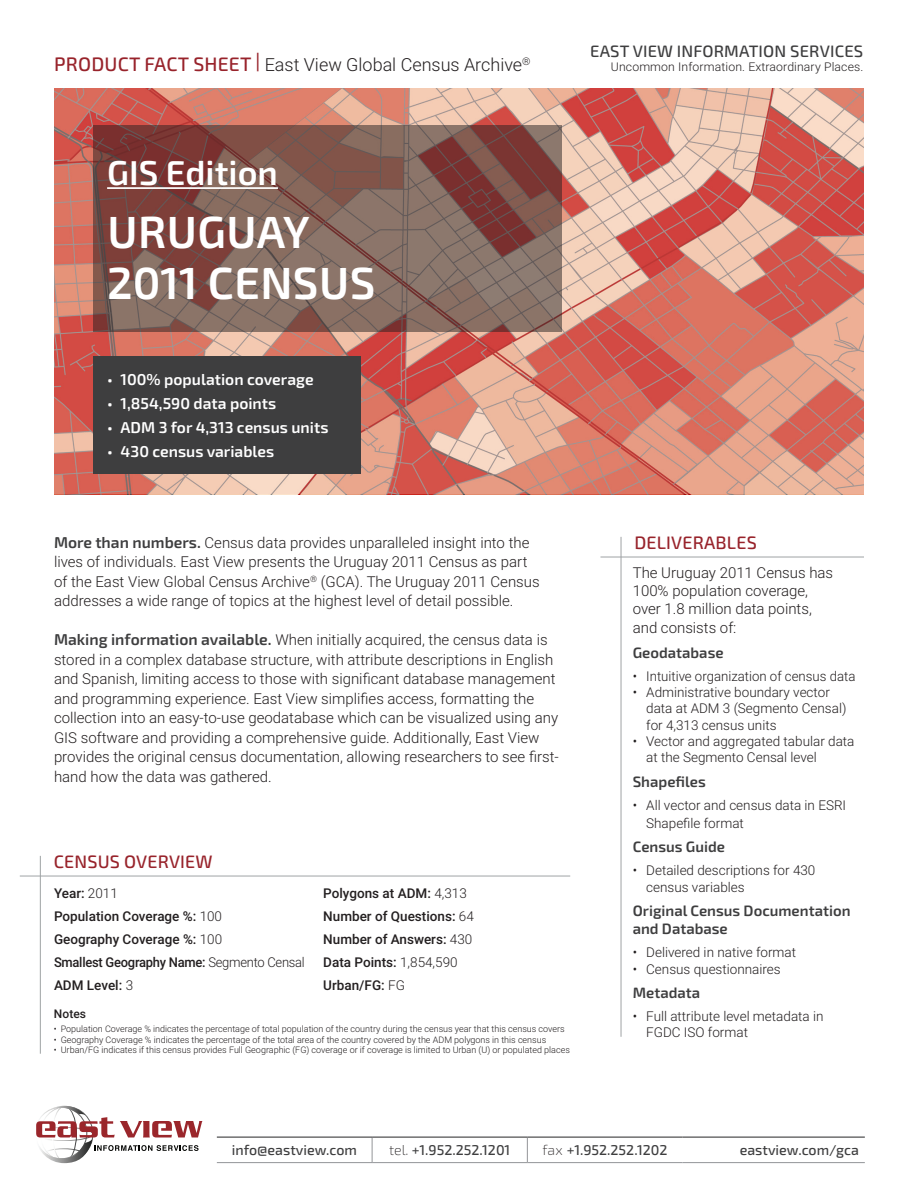
<style>
.page{position:relative;width:918px;height:1188px;background:#fff}
.page>*{position:absolute;margin:0;border:0;box-sizing:border-box;transform-origin:0 0}
.t1{font:600 45px/51px "Exo 2.0";letter-spacing:.01em;color:#fff}
.t2{font:600 34.5px "Exo 2.0";color:#fff}
.t3{font:300 18px "Roboto";color:#231f20}
.t4{font:500 18px "Exo 2.0";letter-spacing:.01em;color:#98232b}
.t5{font:500 16.5px "Exo 2.0";letter-spacing:.01em;color:#3e3e3f}
.t6{font:600 15.75px "Exo 2.0";color:#fff}
.t7{font:300 15px/19.5px "Roboto";color:#231f20}
.t8{font:600 15px/18px "Exo 2.0";color:#3e3e3f}
.t9{font:500 14.25px "Exo 2.0";color:#3e3e3f}
.t10{font:300 13.5px/16.2px "Roboto";color:#231f20}
.t11{font:500 13.5px "Roboto";color:#231f20}
.t12{font:500 13.5px "Roboto";letter-spacing:-.02em;color:#231f20;scale:.96 1}
.t13{font:300 12px "Roboto";letter-spacing:.01em;color:#231f20}
.t14{font:500 12px "Roboto";color:#231f20}
.t15{font:300 9px "Roboto";color:#231f20}
.s1{font-family:"Exo 2.0";font-weight:500;font-size:19.5px;color:#98232b}
.s2{font-family:"Exo 2.0";font-weight:600;font-size:15.75px;color:#3e3e3f}
.s3{font-weight:300}
.s4{font-weight:200;color:#231f20}
</style>
<div class="page">
<svg style="left:54px;top:88px;width:810px;height:406px;background:#db8878"></svg>
<hr style="left:621px;top:537px;width:1px;height:500px;background:#9fa3a5">
<hr style="left:600px;top:557px;width:264px;height:1px;background:#9fa3a5">
<hr style="left:40px;top:856px;width:1px;height:198px;background:#9fa3a5">
<hr style="left:20px;top:876px;width:550px;height:1px;background:#9fa3a5">
<div style="left:94px;top:356px;width:267px;height:118px;background:#3e3e3f"></div>
<svg style="left:94px;top:126px;width:468px;height:206px;background:#815c54"></svg>
<hr style="left:107px;top:187px;width:171px;height:2px;background:#fff">
<svg style="left:372px;top:1138px;width:1px;height:24px"></svg>
<svg style="left:527px;top:1138px;width:1px;height:24px"></svg>
<hr style="left:217px;top:1162px;width:155px;height:1px;background:#939598">
<hr style="left:372px;top:1162px;width:155px;height:1px;background:#939598">
<hr style="left:527px;top:1162px;width:156px;height:1px;background:#939598">
<hr style="left:683px;top:1162px;width:182px;height:1px;background:#939598">
<hr style="left:217px;top:1137px;width:155px;height:1px;background:#3e3e3f">
<hr style="left:372px;top:1137px;width:155px;height:1px;background:#3e3e3f">
<hr style="left:527px;top:1137px;width:156px;height:1px;background:#3e3e3f">
<hr style="left:683px;top:1137px;width:182px;height:1px;background:#3e3e3f">
<svg style="left:36px;top:1106px;width:167px;height:57px"></svg>
<p class="t3" style="left:54px;top:52px;width:478px"><span class="s1">PRODUCT FACT SHEET </span><sup>|</sup> East View Global Census Archive<sup>®</sup></p>
<p class="t5" style="left:590px;top:42px;width:275px">EAST VIEW INFORMATION SERVICES</p>
<p class="t13" style="left:611px;top:59px;width:254px">Uncommon Information. Extraordinary Places.</p>
<p class="t2" style="left:107px;top:152px;width:172px">GIS Edition</p>
<p class="t1" style="left:107px;top:207px;width:270px">URUGUAY<br>2011 CENSUS</p>
<p class="t6" style="left:107px;top:370px;width:208px">• 100% population coverage</p>
<p class="t6" style="left:107px;top:394px;width:171px">• 1,854,590 data points</p>
<p class="t6" style="left:107px;top:418px;width:223px">• ADM 3 for 4,313 census units</p>
<p class="t6" style="left:107px;top:442px;width:169px">• 430 census variables</p>
<p class="t7" style="left:54px;top:532px;width:487px"><span class="s2">More than numbers.</span> Census data provides unparalleled insight into the lives of individuals. East View presents the Uruguay 2011 Census as part of the East View Global Census Archive<sup>®</sup> (GCA). The Uruguay 2011 Census addresses a wide range of topics at the highest level of detail possible.</p>
<p class="t7" style="left:54px;top:630px;width:506px"><span class="s2">Making information available.</span> When initially acquired, the census data is stored in a complex database structure, with attribute descriptions in English and Spanish, limiting access to those with significant database management and programming experience. East View simplifies access, formatting the collection into an easy-to-use geodatabase which can be visualized using any GIS software and providing a comprehensive guide. Additionally, East View provides the original census documentation, allowing researchers to see first&shy;hand how the data was gathered.</p>
<p class="t4" style="left:54px;top:851px;width:160px">CENSUS OVERVIEW</p>
<p class="t11" style="left:54px;top:884px;width:65px">Year: <span class="s3">2011</span></p>
<p class="t11" style="left:54px;top:907px;width:170px">Population Coverage %: <span class="s3">100</span></p>
<p class="t11" style="left:54px;top:930px;width:170px">Geography Coverage %: <span class="s3">100</span></p>
<p class="t12" style="left:54px;top:953px;width:263px">Smallest Geography Name: <span class="s3">Segmento Censal</span></p>
<p class="t11" style="left:54px;top:976px;width:81px">ADM Level: <span class="s3">3</span></p>
<p class="t11" style="left:323px;top:884px;width:145px">Polygons at ADM: <span class="s3">4,313</span></p>
<p class="t11" style="left:323px;top:907px;width:152px">Number of Questions: <span class="s3">64</span></p>
<p class="t11" style="left:323px;top:930px;width:151px">Number of Answers: <span class="s3">430</span></p>
<p class="t11" style="left:323px;top:953px;width:136px">Data Points: <span class="s3">1,854,590</span></p>
<p class="t11" style="left:323px;top:976px;width:83px">Urban/FG: <span class="s3">FG</span></p>
<p class="t14" style="left:54px;top:1006px;width:33px">Notes</p>
<p class="t15" style="left:54px;top:1022px;width:512px">• Population Coverage % indicates the percentage of total population of the country during the census year that this census covers</p>
<p class="t15" style="left:54px;top:1033px;width:494px">• Geography Coverage % indicates the percentage of the total area of the country covered by the ADM polygons in this census</p>
<p class="t15" style="left:54px;top:1044px;width:517px">• Urban/FG indicates if this census provides Full Geographic (FG) coverage or if coverage is limited to Urban (U) or populated places</p>
<p class="t4" style="left:634px;top:532px;width:124px">DELIVERABLES</p>
<p class="t7" style="left:633px;top:563px;width:202px;line-height:18.3px">The Uruguay 2011 Census has<br>100% population coverage, over 1.8 million data points, and consists of:</p>
<p class="t8" style="left:633px;top:644px;width:92px">Geodatabase</p>
<p class="t10" style="left:633px;top:668px;width:224px">• Intuitive organization of census data</p>
<p class="t10" style="left:646px;top:684px;width:202px;text-indent:-14px">• Administrative boundary vector data at ADM 3 (Segmento Censal) for 4,313 census units</p>
<p class="t10" style="left:646px;top:732px;width:210px;text-indent:-14px">• Vector and aggregated tabular data at the Segmento Censal level</p>
<p class="t8" style="left:633px;top:773px;width:75px">Shapefiles</p>
<p class="t10" style="left:646px;top:795px;width:201px;line-height:18px;text-indent:-14px">• All vector and census data in ESRI<br>Shapefile format</p>
<p class="t8" style="left:633px;top:839px;width:94px">Census Guide</p>
<p class="t10" style="left:646px;top:862px;width:171px;text-indent:-14px">• Detailed descriptions for 430 census variables</p>
<p class="t8" style="left:633px;top:902px;width:219px">Original Census Documentation and Database</p>
<p class="t10" style="left:633px;top:944px;width:165px">• Delivered in native format</p>
<p class="t10" style="left:633px;top:960px;width:150px">• Census questionnaires</p>
<p class="t8" style="left:633px;top:984px;width:69px">Metadata</p>
<p class="t10" style="left:646px;top:1008px;width:179px;text-indent:-14px">• Full attribute level metadata in<br>FGDC ISO format</p>
<p class="t9" style="left:232px;top:1142px;width:127px">info@eastview.com</p>
<p class="t9" style="left:389px;top:1142px;width:123px"><span class="s4">tel.</span> +1.952.252.1201</p>
<p class="t9" style="left:542px;top:1142px;width:127px"><span class="s4">fax</span> +1.952.252.1202</p>
<p class="t9" style="left:740px;top:1142px;width:121px">eastview.com/gca</p>
</div>
